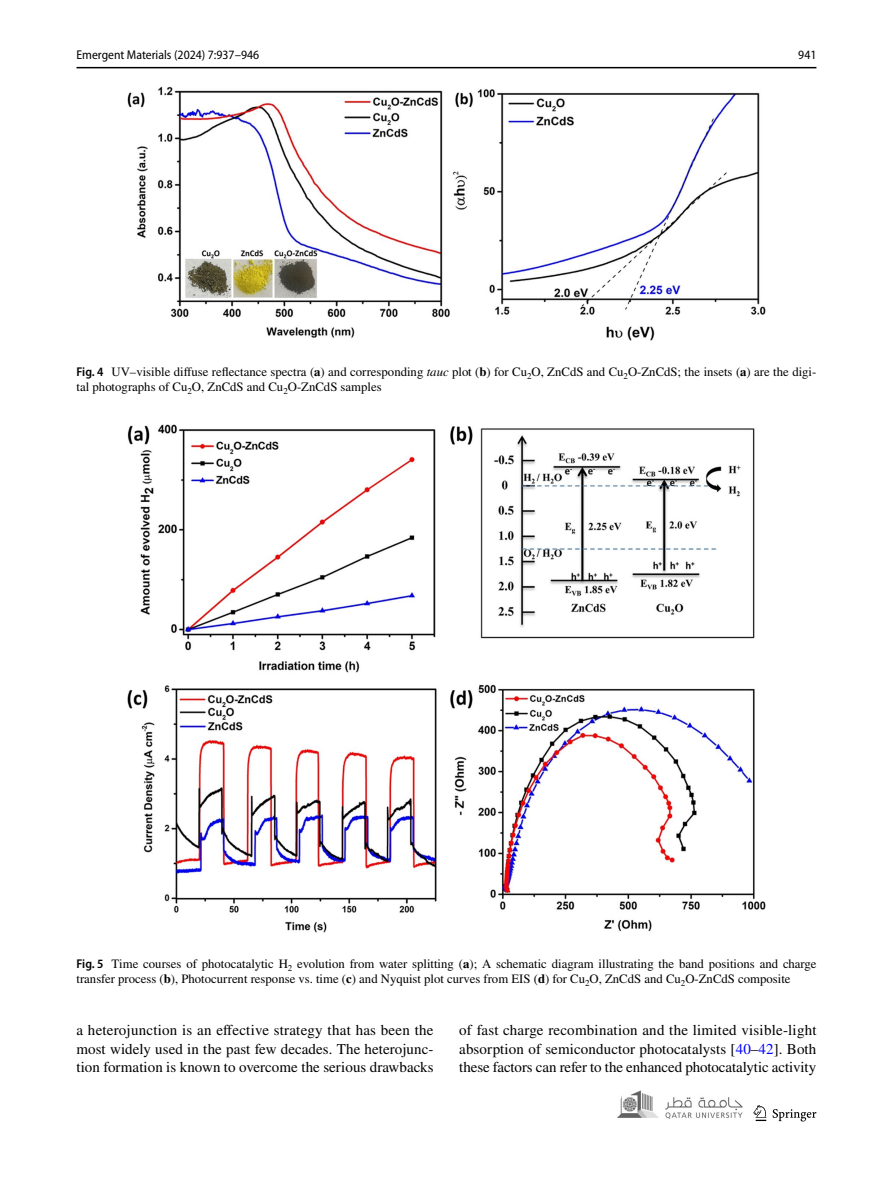
<style>
.page{position:relative;width:893px;height:1187px;background:#fff}
.page>*{position:absolute;margin:0;border:0;box-sizing:border-box;transform-origin:0 0}
.t1{font:15px/18.8px "STIX";letter-spacing:-.005em;color:#000;text-align:justify}
.t2{font:12.75px/15px "STIX";color:#000}
.t3{font:semi-condensed 12.75px "Myriad Pro";color:#000}
.s1{font-family:"Myriad Pro";font-weight:600;font-stretch:semi-condensed}
.s2{font-weight:700}
.s3{font-style:italic}
.s4{color:#00f}
</style>
<div class="page">
<hr style="left:77px;top:67px;width:739px;height:1px;background:#000">
<svg style="left:753px;top:1105px;width:13px;height:15px"></svg>
<svg style="left:773px;top:1109px;width:43px;height:12px"></svg>
<img style="left:617px;top:1090px;width:126px;height:29px">
<img style="left:128px;top:87px;width:637px;height:254px">
<img style="left:128px;top:424px;width:637px;height:508px">
<p class="t3" style="left:77px;top:48px;width:184px">Emergent Materials (2024) 7:937–946</p>
<p class="t3" style="left:798px;top:48px;width:20px">941</p>
<p class="t2" style="left:77px;top:365px;width:741px"><span class="s1">Fig. 4</span> UV–visible diffuse reflectance spectra (<span class="s2">a</span>) and corresponding <span class="s3">tauc</span> plot (<span class="s2">b</span>) for Cu<sub>2</sub>O, ZnCdS and Cu<sub>2</sub>O-ZnCdS; the insets (<span class="s2">a</span>) are the digi&shy;tal photographs of Cu<sub>2</sub>O, ZnCdS and Cu<sub>2</sub>O-ZnCdS samples</p>
<p class="t2" style="left:77px;top:956px;width:741px"><span class="s1">Fig. 5</span> Time courses of photocatalytic H<sub>2</sub> evolution from water splitting (<span class="s2">a</span>); A schematic diagram illustrating the band positions and charge transfer process (<span class="s2">b</span>), Photocurrent response vs. time (<span class="s2">c</span>) and Nyquist plot curves from EIS (<span class="s2">d</span>) for Cu<sub>2</sub>O, ZnCdS and Cu<sub>2</sub>O-ZnCdS composite</p>
<p class="t1" style="left:77px;top:1021px;width:359px">a heterojunction is an effective strategy that has been the most widely used in the past few decades. The heterojunc&shy;tion formation is known to overcome the serious drawbacks</p>
<p class="t1" style="left:459px;top:1021px;width:359px">of fast charge recombination and the limited visible-light absorption of semiconductor photocatalysts [<span class="s4">40</span>–<span class="s4">42</span>]. Both these factors can refer to the enhanced photocatalytic activity</p>
</div>
